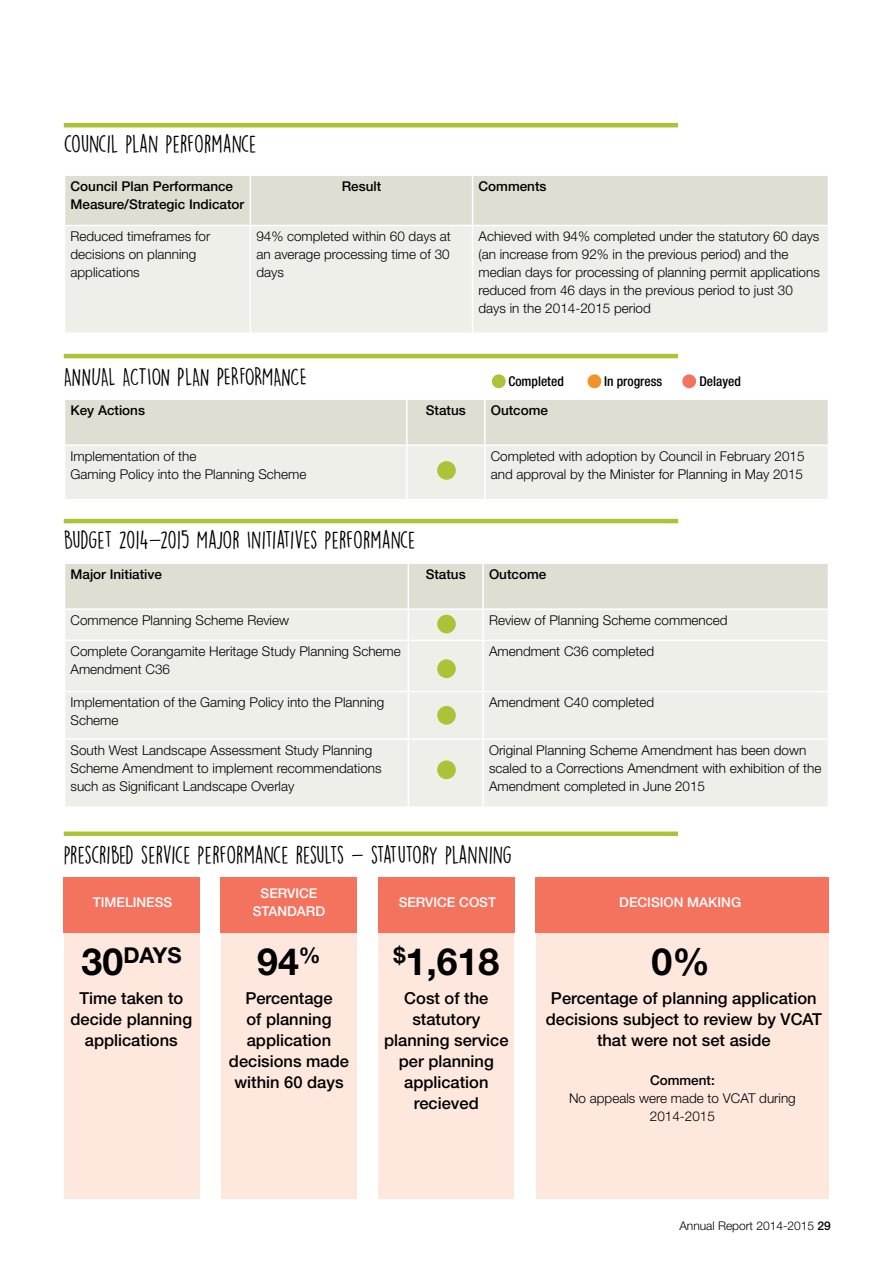
<style>
.page{position:relative;width:893px;height:1263px;background:#fff}
.page>*{position:absolute;margin:0;border:0;box-sizing:border-box;transform-origin:0 0}
.t1{font:700 37.5px "Helvetica Neue LT Std";color:#000}
.t2{font:22.5px "DK Lemon Yellow Sun";letter-spacing:-.01em;color:#000}
.t3{font:22.5px "DK Lemon Yellow Sun";letter-spacing:-.03em;color:#000}
.t4{font:700 21.9px "Helvetica Neue LT Std";color:#000}
.t5{font:500 16.5px/21px "Helvetica Neue LT Std";color:#000;text-align:center}
.t6{font:300 13.5px/18px "Helvetica Neue LT Std";color:#000}
.t7{font:500 13.5px/18px "Helvetica Neue LT Std";color:#000}
.t8{font:500 13.5px/18px "Helvetica Neue LT Std";color:#fff;text-align:center}
.t9{font:500 condensed 13.5px "Helvetica Neue LT Std";color:#000}
.t10{font:300 12px "Helvetica Neue LT Std";color:#000}
.s1{font-size:37.5px}
.s2{font-weight:500}
</style>
<div class="page">
<div style="left:64px;top:932px;width:136px;height:267px;background:#fee7dd"></div>
<div style="left:221px;top:932px;width:136px;height:267px;background:#fee7dd"></div>
<div style="left:378px;top:932px;width:136px;height:267px;background:#fee7dd"></div>
<div style="left:537px;top:932px;width:292px;height:267px;background:#fee7dd"></div>
<div style="left:65px;top:176px;width:763px;height:49px;background:#dfded3"></div>
<div style="left:65px;top:226px;width:763px;height:106px;background:#efefe9"></div>
<hr style="left:250px;top:176px;width:1px;height:49px;background:#fff">
<hr style="left:472px;top:176px;width:1px;height:49px;background:#fff">
<hr style="left:250px;top:226px;width:1px;height:106px;background:#fff">
<hr style="left:472px;top:226px;width:1px;height:106px;background:#fff">
<svg style="left:65px;top:400px;width:763px;height:99px;background:#e7e7df"></svg>
<hr style="left:406px;top:400px;width:2px;height:44px;background:#fff">
<hr style="left:484px;top:400px;width:1px;height:44px;background:#fff">
<hr style="left:64px;top:444px;width:343px;height:2px;background:#fff">
<hr style="left:407px;top:444px;width:78px;height:2px;background:#fff">
<hr style="left:406px;top:446px;width:2px;height:53px;background:#fff">
<hr style="left:485px;top:444px;width:344px;height:2px;background:#fff">
<hr style="left:484px;top:446px;width:1px;height:53px;background:#fff">
<hr style="left:64px;top:519px;width:614px;height:4px;background:#acc237">
<hr style="left:64px;top:354px;width:614px;height:4px;background:#acc237">
<div style="left:65px;top:564px;width:763px;height:44px;background:#dfded3"></div>
<div style="left:65px;top:610px;width:763px;height:196px;background:#efefe9"></div>
<hr style="left:408px;top:564px;width:1px;height:44px;background:#fff">
<hr style="left:482px;top:564px;width:2px;height:44px;background:#fff">
<hr style="left:408px;top:610px;width:1px;height:30px;background:#fff">
<hr style="left:482px;top:610px;width:2px;height:30px;background:#fff">
<hr style="left:64px;top:640px;width:344px;height:1px;background:#fff">
<hr style="left:408px;top:640px;width:75px;height:1px;background:#fff">
<hr style="left:408px;top:641px;width:1px;height:50px;background:#fff">
<hr style="left:483px;top:640px;width:346px;height:1px;background:#fff">
<hr style="left:482px;top:641px;width:2px;height:50px;background:#fff">
<hr style="left:64px;top:691px;width:344px;height:1px;background:#fff">
<hr style="left:408px;top:691px;width:75px;height:1px;background:#fff">
<hr style="left:408px;top:692px;width:1px;height:46px;background:#fff">
<hr style="left:483px;top:691px;width:346px;height:1px;background:#fff">
<hr style="left:482px;top:692px;width:2px;height:46px;background:#fff">
<hr style="left:64px;top:738px;width:344px;height:2px;background:#fff">
<hr style="left:408px;top:738px;width:75px;height:2px;background:#fff">
<hr style="left:408px;top:740px;width:1px;height:66px;background:#fff">
<hr style="left:483px;top:738px;width:346px;height:2px;background:#fff">
<hr style="left:482px;top:740px;width:2px;height:66px;background:#fff">
<hr style="left:64px;top:123px;width:614px;height:4px;background:#acc237">
<div style="left:64px;top:831px;width:614px;height:5px;background:#acc237"></div>
<div style="left:492px;top:374px;width:14px;height:14px;background:#acc237;border-radius:50%"></div>
<div style="left:587px;top:374px;width:14px;height:14px;background:#f29328;border-radius:50%"></div>
<div style="left:682px;top:374px;width:14px;height:14px;background:#f3735e;border-radius:50%"></div>
<div style="left:64px;top:877px;width:136px;height:55px;background:#f3735e"></div>
<div style="left:378px;top:877px;width:136px;height:55px;background:#f3735e"></div>
<div style="left:536px;top:877px;width:293px;height:55px;background:#f3735e"></div>
<div style="left:221px;top:877px;width:136px;height:55px;background:#f3735e"></div>
<div style="left:437px;top:461px;width:19px;height:19px;background:#acc237;border-radius:50%"></div>
<div style="left:437px;top:615px;width:19px;height:18px;background:#acc237;border-radius:50%"></div>
<div style="left:437px;top:659px;width:19px;height:19px;background:#acc237;border-radius:50%"></div>
<div style="left:437px;top:706px;width:19px;height:19px;background:#acc237;border-radius:50%"></div>
<div style="left:437px;top:760px;width:19px;height:19px;background:#acc237;border-radius:50%"></div>
<h2 class="t2" style="left:64px;top:130px;width:194px">COUNCIL PLAN PERFORMANCE</h2>
<p class="t7" style="left:71px;top:177px;width:175px">Council Plan Performance<br>Measure/Strategic Indicator</p>
<p class="t7" style="left:342px;top:177px;width:41px">Result</p>
<p class="t7" style="left:479px;top:177px;width:69px">Comments</p>
<p class="t6" style="left:71px;top:227px;width:141px">Reduced timeframes for decisions on planning applications</p>
<p class="t6" style="left:256px;top:227px;width:196px;text-align:justify">94% completed within 60 days at an average processing time of 30 days</p>
<p class="t6" style="left:479px;top:227px;width:343px">Achieved with 94% completed under the statutory 60 days (an increase from 92% in the previous period) and the median days for processing of planning permit applications reduced from 46 days in the previous period to just 30 days in the 2014-2015 period</p>
<h2 class="t3" style="left:64px;top:363px;width:245px">ANNUAL ACTION PLAN PERFORMANCE</h2>
<p class="t9" style="left:508px;top:373px;width:57px">Completed</p>
<p class="t9" style="left:604px;top:373px;width:60px">In progress</p>
<p class="t9" style="left:699px;top:373px;width:43px">Delayed</p>
<p class="t7" style="left:71px;top:401px;width:76px">Key Actions</p>
<p class="t7" style="left:426px;top:401px;width:42px">Status</p>
<p class="t7" style="left:491px;top:401px;width:59px">Outcome</p>
<p class="t6" style="left:71px;top:447px;width:237px">Implementation of the<br>Gaming Policy into the Planning Scheme</p>
<p class="t6" style="left:491px;top:447px;width:315px">Completed with adoption by Council in February 2015 and approval by the Minister for Planning in May 2015</p>
<h2 class="t2" style="left:64px;top:526px;width:354px">BUDGET 2014-2015 MAJOR INITIATIVES PERFORMANCE</h2>
<p class="t7" style="left:71px;top:565px;width:93px">Major Initiative</p>
<p class="t7" style="left:426px;top:565px;width:42px">Status</p>
<p class="t7" style="left:489px;top:565px;width:59px">Outcome</p>
<p class="t6" style="left:71px;top:611px;width:220px">Commence Planning Scheme Review</p>
<p class="t6" style="left:489px;top:611px;width:240px">Review of Planning Scheme commenced</p>
<p class="t6" style="left:71px;top:642px;width:332px">Complete Corangamite Heritage Study Planning Scheme<br>Amendment C36</p>
<p class="t6" style="left:489px;top:642px;width:167px">Amendment C36 completed</p>
<p class="t6" style="left:71px;top:693px;width:315px">Implementation of the Gaming Policy into the Planning<br>Scheme</p>
<p class="t6" style="left:489px;top:693px;width:167px">Amendment C40 completed</p>
<p class="t6" style="left:71px;top:741px;width:313px">South West Landscape Assessment Study Planning<br>Scheme Amendment to implement recommendations such as Significant Landscape Overlay</p>
<p class="t6" style="left:489px;top:741px;width:334px">Original Planning Scheme Amendment has been down scaled to a Corrections Amendment with exhibition of the<br>Amendment completed in June 2015</p>
<h2 class="t2" style="left:64px;top:840px;width:450px">PRESCRIBED SERVICE PERFORMANCE RESULTS - STATUTORY PLANNING</h2>
<p class="t8" style="left:253px;top:884px;width:74px">SERVICE<br>STANDARD</p>
<p class="t8" style="left:93px;top:893px;width:81px">TIMELINESS</p>
<p class="t8" style="left:399px;top:893px;width:99px">SERVICE COST</p>
<p class="t8" style="left:619px;top:893px;width:124px">DECISION MAKING</p>
<h3 class="t4" style="left:82px;top:941px;width:102px"><span class="s1">30</span>DAYS</h3>
<h1 class="t1" style="left:257px;top:939px;width:65px">94<sup>%</sup></h1>
<h1 class="t1" style="left:393px;top:939px;width:107px"><sup>$</sup>1,618</h1>
<h1 class="t1" style="left:652px;top:939px;width:60px">0%</h1>
<p class="t5" style="left:70px;top:987px;width:123px">Time taken to decide planning applications</p>
<p class="t5" style="left:546px;top:988px;width:278px">Percentage of planning application decisions subject to review by VCAT that were not set aside</p>
<p class="t5" style="left:229px;top:987px;width:122px">Percentage<br>of planning application decisions made within 60 days</p>
<p class="t5" style="left:384px;top:987px;width:126px">Cost of the statutory planning service per planning application recieved</p>
<p class="t7" style="left:650px;top:1071px;width:66px">Comment:</p>
<p class="t6" style="left:569px;top:1089px;width:228px;text-align:center">No appeals were made to VCAT during<br>2014-2015</p>
<p class="t10" style="left:679px;top:1218px;width:153px">Annual Report 2014-2015 <span class="s2">29</span></p>
</div>
